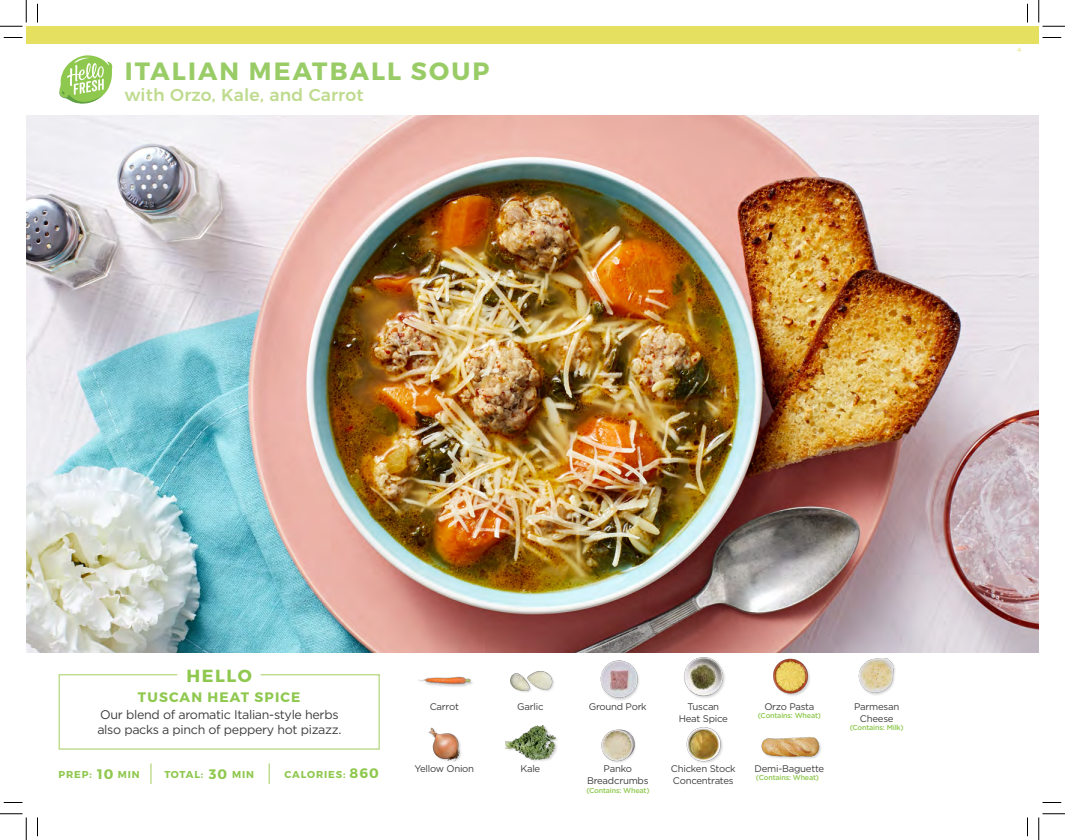
<style>
.page{position:relative;width:1065px;height:840px;background:#fff}
.page>*{position:absolute;margin:0;border:0;box-sizing:border-box;transform-origin:0 0}
.t1{font:700 25px "Montserrat";letter-spacing:.085em;color:#9c6}
.t2{font:700 17.5px "Montserrat";letter-spacing:.085em;color:#8fc84e}
.t3{font:500 17.25px "Montserrat";letter-spacing:.01em;color:#bedb8e}
.t4{font:700 13.75px "Montserrat";letter-spacing:.085em;color:#8fc84e}
.t5{font:12.5px/15px "Gotham";letter-spacing:-.025em;color:#3e3e3f}
.t6{font:700 10px "Montserrat";letter-spacing:.085em;color:#8fc84e}
.t7{font:9.62px/12px "Gotham";letter-spacing:-.025em;color:#3e3e3f;text-align:center}
.t8{font:500 7.25px "Gotham";letter-spacing:-.025em;color:#8fc84e}
.t9{font:6.25px "Gotham";color:#e5e060}
</style>
<div class="page">
<div style="left:26px;top:26px;width:1013px;height:18px;background:#e5e060"></div>
<img style="left:26px;top:115px;width:1013px;height:537px">
<svg style="left:58px;top:674px;width:322px;height:76px"></svg>
<img style="left:418px;top:676px;width:55px;height:11px">
<img style="left:428px;top:727px;width:33px;height:34px">
<div style="left:601px;top:661px;width:39px;height:40px;background:#231f20;opacity:.2"></div>
<img style="left:600px;top:660px;width:38px;height:38px">
<img style="left:601px;top:729px;width:35px;height:34px">
<img style="left:510px;top:671px;width:44px;height:22px">
<div style="left:506px;top:725px;width:53px;height:38px;background:#231f20;opacity:.2"></div>
<img style="left:506px;top:725px;width:50px;height:34px">
<div style="left:684px;top:657px;width:42px;height:42px;background:#231f20;opacity:.2"></div>
<img style="left:684px;top:657px;width:40px;height:40px">
<div style="left:687px;top:727px;width:37px;height:37px;background:#231f20;opacity:.2"></div>
<img style="left:686px;top:727px;width:38px;height:34px">
<img style="left:773px;top:658px;width:37px;height:38px">
<div style="left:762px;top:737px;width:60px;height:23px;background:#231f20;opacity:.2"></div>
<img style="left:761px;top:737px;width:58px;height:23px">
<img style="left:858px;top:658px;width:37px;height:37px">
<hr style="left:150px;top:763px;width:2px;height:21px;background:#bedb8e">
<svg style="left:269px;top:763px;width:1px;height:21px"></svg>
<svg style="left:59px;top:55px;width:54px;height:49px"></svg>
<svg style="left:4px;top:37px;width:18px;height:1px"></svg>
<svg style="left:1043px;top:37px;width:18px;height:1px"></svg>
<svg style="left:4px;top:802px;width:18px;height:1px"></svg>
<svg style="left:1043px;top:802px;width:18px;height:1px"></svg>
<svg style="left:37px;top:4px;width:1px;height:18px"></svg>
<svg style="left:37px;top:818px;width:1px;height:18px"></svg>
<svg style="left:1027px;top:4px;width:1px;height:18px"></svg>
<svg style="left:1027px;top:818px;width:1px;height:18px"></svg>
<svg style="left:0;top:0;width:27px;height:27px"></svg>
<svg style="left:0;top:814px;width:27px;height:26px"></svg>
<svg style="left:1039px;top:0;width:26px;height:27px"></svg>
<svg style="left:1039px;top:814px;width:26px;height:26px"></svg>
<h1 class="t1" style="left:125px;top:56px;width:366px">ITALIAN MEATBALL SOUP</h1>
<h3 class="t3" style="left:125px;top:81px;width:240px">with Orzo, Kale, and Carrot</h3>
<p class="t9" style="left:1017px;top:46px;width:6px">4</p>
<h2 class="t2" style="left:187px;top:665px;width:67px">HELLO</h2>
<h3 class="t4" style="left:138px;top:689px;width:164px">TUSCAN HEAT SPICE</h3>
<p class="t5" style="left:97px;top:707px;width:246px">Our blend of aromatic Italian-style herbs also packs a pinch of peppery hot pizazz.</p>
<p class="t7" style="left:430px;top:700px;width:31px">Carrot</p>
<p class="t7" style="left:517px;top:700px;width:28px">Garlic</p>
<p class="t7" style="left:589px;top:700px;width:60px">Ground Pork</p>
<p class="t7" style="left:679px;top:700px;width:51px">Tuscan<br>Heat Spice</p>
<p class="t7" style="left:764px;top:700px;width:52px">Orzo Pasta</p>
<p class="t8" style="left:758px;top:711px;width:65px">(Contains: Wheat)</p>
<p class="t7" style="left:854px;top:700px;width:47px">Parmesan<br>Cheese</p>
<p class="t8" style="left:850px;top:722px;width:55px">(Contains: Milk)</p>
<h3 class="t4" style="left:97px;top:765px;width:18px">10</h3>
<h3 class="t4" style="left:209px;top:765px;width:20px">30</h3>
<h3 class="t4" style="left:349px;top:764px;width:31px">860</h3>
<p class="t6" style="left:59px;top:768px;width:35px">PREP:</p>
<p class="t6" style="left:118px;top:768px;width:23px">MIN</p>
<p class="t6" style="left:164px;top:768px;width:40px">TOTAL:</p>
<p class="t6" style="left:232px;top:768px;width:23px">MIN</p>
<p class="t6" style="left:284px;top:768px;width:62px">CALORIES:</p>
<p class="t7" style="left:414px;top:762px;width:61px">Yellow Onion</p>
<p class="t7" style="left:520px;top:762px;width:21px">Kale</p>
<p class="t7" style="left:587px;top:762px;width:63px">Panko<br>Breadcrumbs</p>
<p class="t7" style="left:671px;top:762px;width:66px;text-align:left">Chicken Stock<br>Concentrates</p>
<p class="t7" style="left:755px;top:762px;width:71px">Demi-Baguette</p>
<p class="t8" style="left:756px;top:773px;width:65px">(Contains: Wheat)</p>
<p class="t8" style="left:586px;top:786px;width:65px">(Contains: Wheat)</p>
</div>
